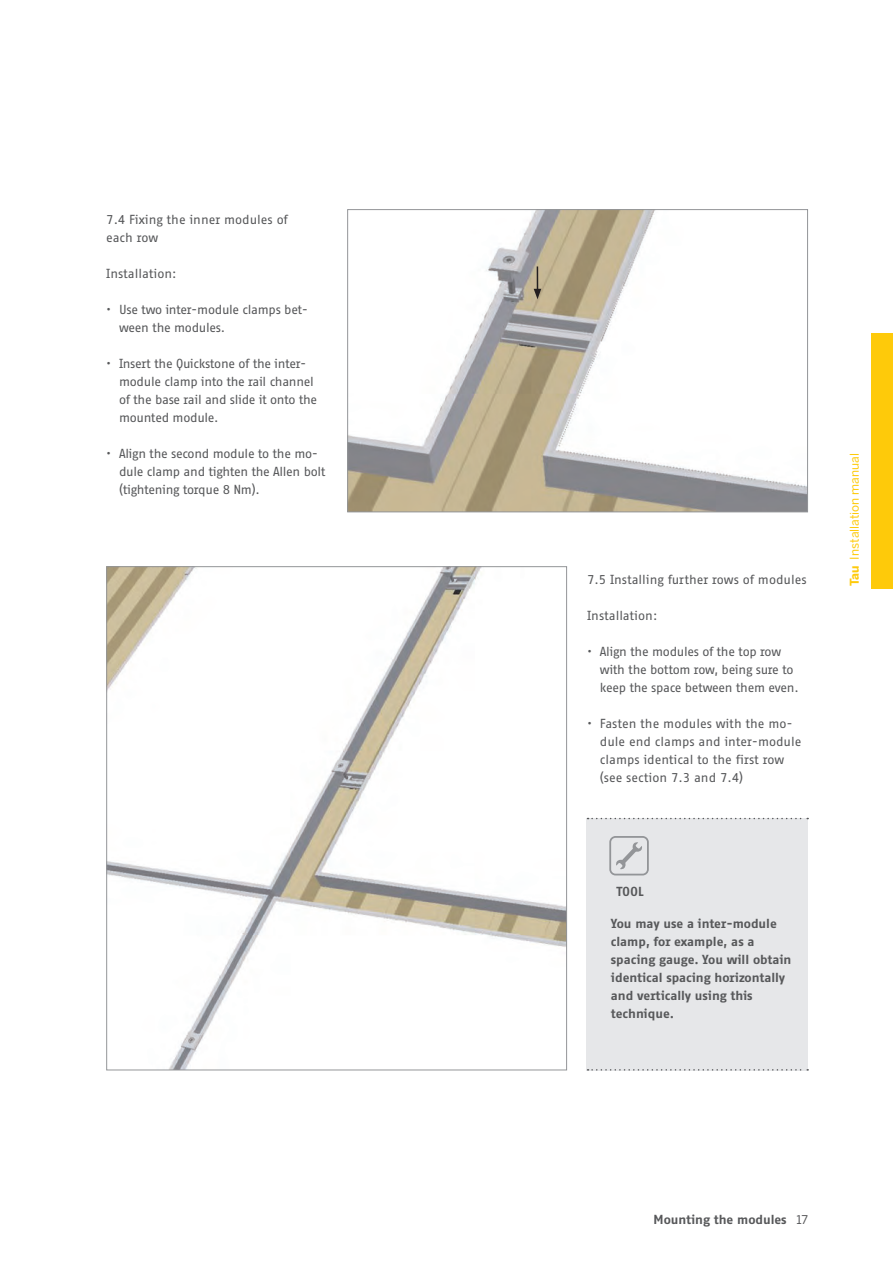
<style>
.page{position:relative;width:893px;height:1263px;background:#fff}
.page>*{position:absolute;margin:0;border:0;box-sizing:border-box;transform-origin:0 0}
.t1{font:12.75px/18px "Fago Office Sans";letter-spacing:-.025em;color:#57585a}
.t2{font:12.75px/18px "Fago Office Sans";letter-spacing:-.005em;color:#57585a}
.t3{font:700 12.75px/18px "Fago Office Sans";letter-spacing:-.005em;color:#57585a}
.t4{font:12px "Benton Sans";color:#feca0a}
.s1{font-weight:700}
.s2{font-family:"Benton Sans";font-weight:400;font-size:12px}
</style>
<div class="page">
<div style="left:872px;top:334px;width:21px;height:255px;background:#feca0a"></div>
<img style="left:108px;top:568px;width:457px;height:500px">
<div style="left:587px;top:818px;width:221px;height:252px;background:#e6e7e9"></div>
<svg style="left:588px;top:818px;width:220px;height:1px"></svg>
<svg style="left:588px;top:1069px;width:220px;height:1px"></svg>
<img style="left:349px;top:211px;width:457px;height:299px">
<div style="left:347px;top:209px;width:461px;height:303px;border:1px solid #939598"></div>
<svg style="left:534px;top:266px;width:7px;height:33px"></svg>
<svg style="left:609px;top:836px;width:40px;height:39px"></svg>
<p class="t2" style="left:106px;top:211px;width:183px">7.4 Fixing the inner modules of each row</p>
<p class="t1" style="left:106px;top:265px;width:72px">Installation:</p>
<p class="t1" style="left:119px;top:301px;width:190px;text-indent:-13px">• Use two inter-module clamps bet&shy;ween the modules.</p>
<p class="t1" style="left:119px;top:355px;width:200px;text-indent:-13px">• Insert the Quickstone of the inter&shy;module clamp into the rail channel of the base rail and slide it onto the mounted module.</p>
<p class="t1" style="left:119px;top:445px;width:208px;text-indent:-13px">• Align the second module to the mo&shy;dule clamp and tighten the Allen bolt (tightening torque 8 Nm).</p>
<p class="t2" style="left:587px;top:571px;width:221px">7.5 Installing further rows of modules</p>
<p class="t1" style="left:587px;top:607px;width:72px">Installation:</p>
<p class="t1" style="left:600px;top:643px;width:200px;text-indent:-13px">• Align the modules of the top row with the bottom row, being sure to keep the space between them even.</p>
<p class="t2" style="left:600px;top:715px;width:203px;text-indent:-13px">• Fasten the modules with the mo&shy;dule end clamps and inter-module clamps identical to the first row (see section 7.3 and 7.4)</p>
<p class="t3" style="left:616px;top:883px;width:29px">TOOL</p>
<p class="t3" style="left:611px;top:915px;width:182px">You may use a inter-module clamp, for example, as a spacing gauge. You will obtain identical spacing horizontally and vertically using this technique.</p>
<p class="t4" style="left:847px;top:586px;width:134px;rotate:-90deg"><span class="s1">Tau</span> Installation manual</p>
<p class="t3" style="left:654px;top:1210px;width:156px">Mounting the modules <span class="s2">17</span></p>
</div>
